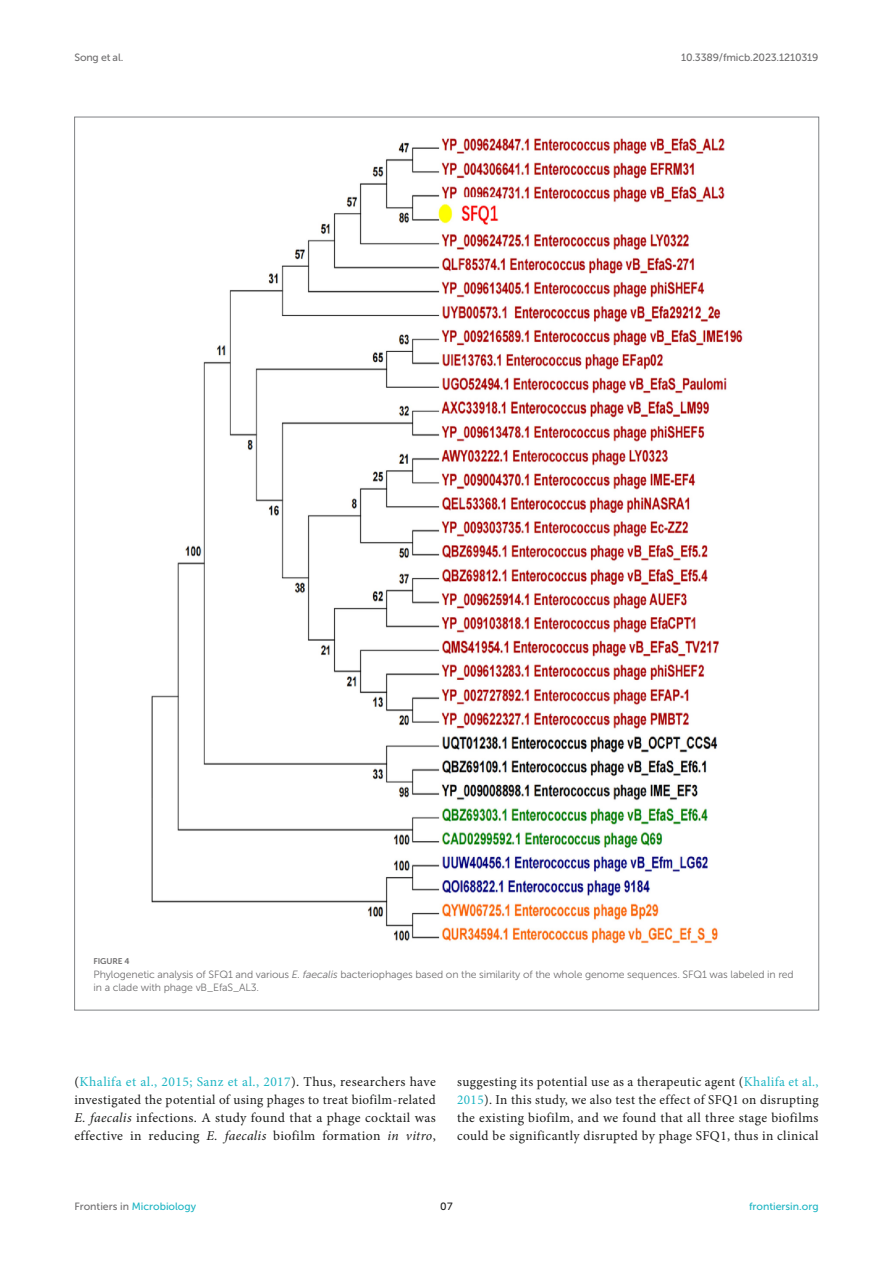
<style>
.page{position:relative;width:893px;height:1263px;background:#fff}
.page>*{position:absolute;margin:0;border:0;box-sizing:border-box;transform-origin:0 0}
.TEXT{font:13.5px/18px "Minion Pro";letter-spacing:.03em;color:#1b1c1b;text-align:justify}
.FIG_LEG{font:10.5px/13.5px "Museo Sans 300";letter-spacing:-.01em;color:#706f70}
.t1{font:10.5px "Museo Sans 500";color:#1db5c3}
.t2{font:10.5px "Museo Sans 500";letter-spacing:-.015em;color:#706f70}
.t3{font:10.5px "Museo Sans 500";color:#1b1c1b}
.FIG_HD{font:8.25px "Museo Sans 700";letter-spacing:-.01em;color:#706f70}
.s1{font-style:italic}
.s2{color:#1db5c3}
.s3{color:#706f70}
</style>
<div class="page">
<img style="left:151px;top:138px;width:592px;height:806px">
<p class="t2" style="left:74px;top:51px;width:50px">Song et al.</p>
<p class="t2" style="left:681px;top:51px;width:139px">10.3389/fmicb.2023.1210319</p>
<p class="FIG_HD" style="left:94px;top:957px;width:37px">FIGURE 4</p>
<p class="FIG_LEG" style="left:94px;top:967px;width:702px">Phylogenetic analysis of SFQ1 and various <span class="s1">E. faecalis</span> bacteriophages based on the similarity of the whole genome sequences. SFQ1 was labeled in red in a clade with phage vB_EfaS_AL3.</p>
<p class="TEXT" style="left:74px;top:1073px;width:363px">(<span class="s2">Khalifa et al., 2015; Sanz et al., 2017</span>). Thus, researchers have investigated the potential of using phages to treat biofilm-related <span class="s1">E. faecalis</span> infections. A study found that a phage cocktail was effective in reducing <span class="s1">E. faecalis</span> biofilm formation <span class="s1">in vitro</span>,</p>
<p class="TEXT" style="left:457px;top:1073px;width:363px">suggesting its potential use as a therapeutic agent (<span class="s2">Khalifa et al., 2015</span>). In this study, we also test the effect of SFQ1 on disrupting the existing biofilm, and we found that all three stage biofilms could be significantly disrupted by phage SFQ1, thus in clinical</p>
<p class="t1" style="left:74px;top:1200px;width:123px"><span class="s3">Frontiers in</span> Microbiology</p>
<p class="t3" style="left:440px;top:1200px;width:14px">07</p>
<p class="t1" style="left:749px;top:1200px;width:71px">frontiersin.org</p>
</div>
